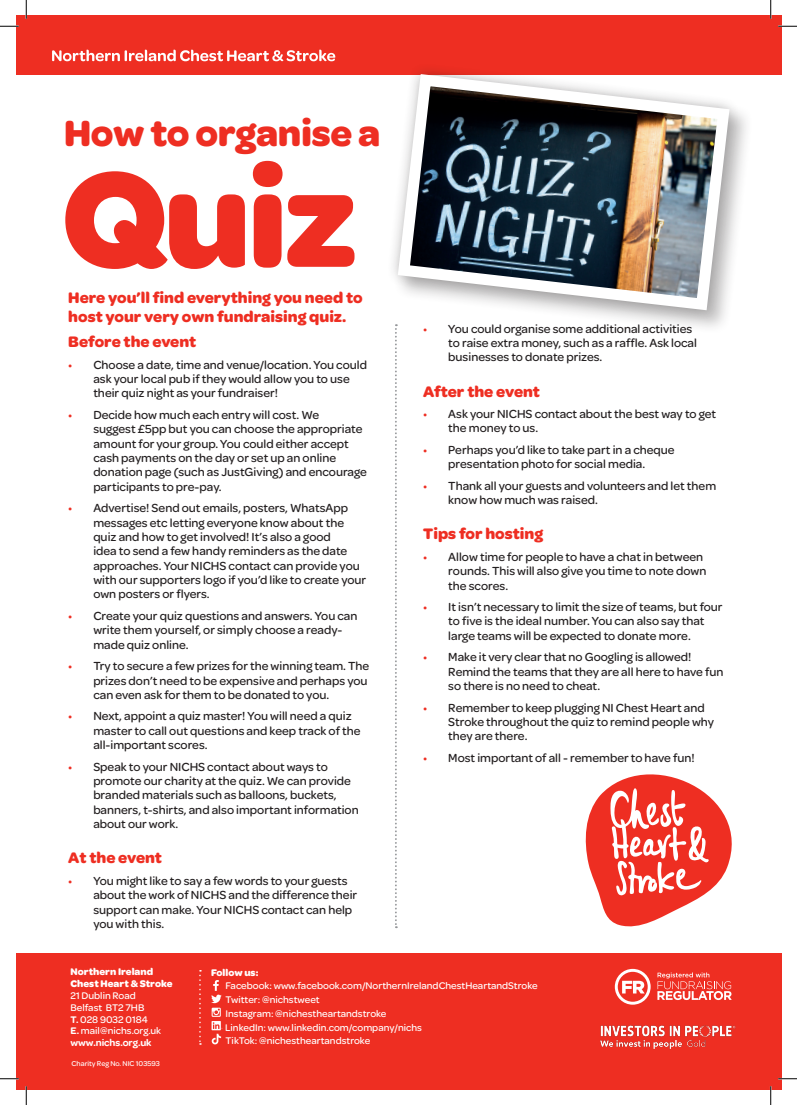
<style>
.page{position:relative;width:797px;height:1105px;background:#fff}
.page>*{position:absolute;margin:0;border:0;box-sizing:border-box;transform-origin:0 0}
.t1{font:700 144.75px "Omnes";color:#ee2e22}
.t2{font:700 38.75px "Omnes";letter-spacing:-.01em;color:#ee2e22}
.t3{font:700 16.25px/18.8px "Omnes";color:#ee2e22}
.t4{font:500 12.5px/14.4px "Omnes";color:#231f20}
.t5{font:500 10.25px/11.9px "Omnes";color:#fff}
.t6{font:700 10.25px "Omnes";color:#fff}
.t7{font:600 10.25px "Omnes";color:#fff}
.t8{font:500 7.5px "Omnes";color:#fff}
.s1{color:#ee2e22}
.s2{font-weight:600}
</style>
<div class="page">
<div style="left:16px;top:16px;width:765px;height:59px;background:#ee2e22"></div>
<svg style="left:52px;top:50px;width:283px;height:11px"></svg>
<svg style="left:395px;top:335px;width:2px;height:593px"></svg>
<div style="left:16px;top:953px;width:765px;height:136px;background:#ee2e22"></div>
<svg style="left:615px;top:969px;width:35px;height:36px"></svg>
<svg style="left:657px;top:972px;width:74px;height:28px"></svg>
<svg style="left:199px;top:970px;width:2px;height:75px"></svg>
<svg style="left:211px;top:980px;width:12px;height:64px"></svg>
<img style="left:600px;top:1025px;width:136px;height:24px">
<svg style="left:585px;top:774px;width:147px;height:153px"></svg>
<div style="left:393px;top:70px;width:360px;height:264px;background:#fff"></div>
<svg style="left:611px;top:70px;width:132px;height:254px"></svg>
<img style="left:393px;top:70px;width:342px;height:246px">
<svg style="left:0;top:25px;width:19px;height:2px"></svg>
<svg style="left:778px;top:25px;width:19px;height:2px"></svg>
<svg style="left:0;top:1078px;width:19px;height:1px"></svg>
<svg style="left:778px;top:1078px;width:19px;height:1px"></svg>
<svg style="left:25px;top:0;width:2px;height:19px"></svg>
<svg style="left:25px;top:1086px;width:2px;height:19px"></svg>
<svg style="left:770px;top:0;width:1px;height:19px"></svg>
<svg style="left:770px;top:1086px;width:1px;height:19px"></svg>
<p class="t2" style="left:64px;top:110px;width:318px">How to organise a</p>
<p class="t1" style="left:62px;top:135px;width:297px">Quiz</p>
<p class="t3" style="left:68px;top:288px;width:296px">Here you’ll find everything you need to host your very own fundraising quiz.</p>
<p class="t3" style="left:68px;top:331px;width:129px">Before the event</p>
<p class="t4" style="left:93px;top:357px;width:275px;text-indent:-25px"><span class="s1">•</span> Choose a date, time and venue/location. You could ask your local pub if they would allow you to use their quiz night as your fundraiser!</p>
<p class="t4" style="left:93px;top:407px;width:275px;text-indent:-25px"><span class="s1">•</span> Decide how much each entry will cost. We<br>suggest £5pp but you can choose the appropriate amount for your group. You could either accept cash payments on the day or set up an online donation page (such as JustGiving) and encourage participants to pre-pay.</p>
<p class="t4" style="left:93px;top:500px;width:274px;text-indent:-25px"><span class="s1">•</span> Advertise! Send out emails, posters, WhatsApp messages etc letting everyone know about the quiz and how to get involved! It’s also a good<br>idea to send a few handy reminders as the date approaches. Your NICHS contact can provide you with our supporters logo if you’d like to create your own posters or flyers.</p>
<p class="t4" style="left:93px;top:608px;width:266px;text-indent:-25px"><span class="s1">•</span> Create your quiz questions and answers. You can write them yourself, or simply choose a ready&shy;made quiz online.</p>
<p class="t4" style="left:93px;top:658px;width:277px;text-indent:-25px"><span class="s1">•</span> Try to secure a few prizes for the winning team. The prizes don’t need to be expensive and perhaps you can even ask for them to be donated to you.</p>
<p class="t4" style="left:93px;top:708px;width:269px;text-indent:-25px"><span class="s1">•</span> Next, appoint a quiz master! You will need a quiz master to call out questions and keep track of the all-important scores.</p>
<p class="t4" style="left:93px;top:758px;width:267px;text-indent:-25px"><span class="s1">•</span> Speak to your NICHS contact about ways to promote our charity at the quiz. We can provide branded materials such as balloons, buckets, banners, t-shirts, and also important information about our work.</p>
<p class="t3" style="left:68px;top:848px;width:95px">At the event</p>
<p class="t4" style="left:93px;top:873px;width:265px;text-indent:-25px"><span class="s1">•</span> You might like to say a few words to your guests about the work of NICHS and the difference their support can make. Your NICHS contact can help you with this.</p>
<p class="t4" style="left:448px;top:321px;width:250px;text-indent:-25px"><span class="s1">•</span> You could organise some additional activities to raise extra money, such as a raffle. Ask local businesses to donate prizes.</p>
<p class="t3" style="left:423px;top:381px;width:118px">After the event</p>
<p class="t4" style="left:448px;top:406px;width:269px;text-indent:-25px"><span class="s1">•</span> Ask your NICHS contact about the best way to get the money to us.</p>
<p class="t4" style="left:423px;top:442px;width:253px;text-align:center"><span class="s1">•</span> Perhaps you’d like to take part in a cheque presentation photo for social media.</p>
<p class="t4" style="left:448px;top:478px;width:269px;text-indent:-25px"><span class="s1">•</span> Thank all your guests and volunteers and let them know how much was raised.</p>
<p class="t3" style="left:423px;top:524px;width:121px">Tips for hosting</p>
<p class="t4" style="left:448px;top:549px;width:260px;text-indent:-25px"><span class="s1">•</span> Allow time for people to have a chat in between rounds. This will also give you time to note down the scores.</p>
<p class="t4" style="left:423px;top:599px;width:301px;text-align:center"><span class="s1">•</span> It isn’t necessary to limit the size of teams, but four to five is the ideal number. You can also say that<br>large teams will be expected to donate more.</p>
<p class="t4" style="left:448px;top:649px;width:277px;text-indent:-25px"><span class="s1">•</span> Make it very clear that no Googling is allowed!<br>Remind the teams that they are all here to have fun so there is no need to cheat.</p>
<p class="t4" style="left:448px;top:699px;width:267px;text-indent:-25px"><span class="s1">•</span> Remember to keep plugging NI Chest Heart and<br>Stroke throughout the quiz to remind people why they are there.</p>
<p class="t4" style="left:423px;top:750px;width:273px"><span class="s1">•</span> Most important of all - remember to have fun!</p>
<p class="t6" style="left:71px;top:964px;width:84px">Northern Ireland</p>
<p class="t6" style="left:71px;top:976px;width:103px">Chest Heart &amp; Stroke</p>
<p class="t5" style="left:71px;top:989px;width:75px">21 Dublin Road<br>Belfast BT2 7HB</p>
<p class="t5" style="left:71px;top:1013px;width:79px"><span class="s2">T.</span> 028 9032 0184</p>
<p class="t5" style="left:71px;top:1024px;width:92px"><span class="s2">E.</span> mail@nichs.org.uk</p>
<p class="t7" style="left:71px;top:1037px;width:83px">www.nichs.org.uk</p>
<p class="t8" style="left:72px;top:1058px;width:90px">Charity Reg No. NIC 103593</p>
<p class="t6" style="left:211px;top:964px;width:49px">Follow us:</p>
<p class="t5" style="left:225px;top:979px;width:314px">Facebook: www.facebook.com/NorthernIrelandChestHeartandStroke</p>
<p class="t5" style="left:225px;top:993px;width:96px">Twitter: @nichstweet</p>
<p class="t5" style="left:225px;top:1007px;width:162px">Instagram: @nichestheartandstroke</p>
<p class="t5" style="left:225px;top:1021px;width:198px">LinkedIn: www.linkedin.com/company/nichs</p>
<p class="t5" style="left:225px;top:1034px;width:146px">TikTok: @nichestheartandstroke</p>
</div>
